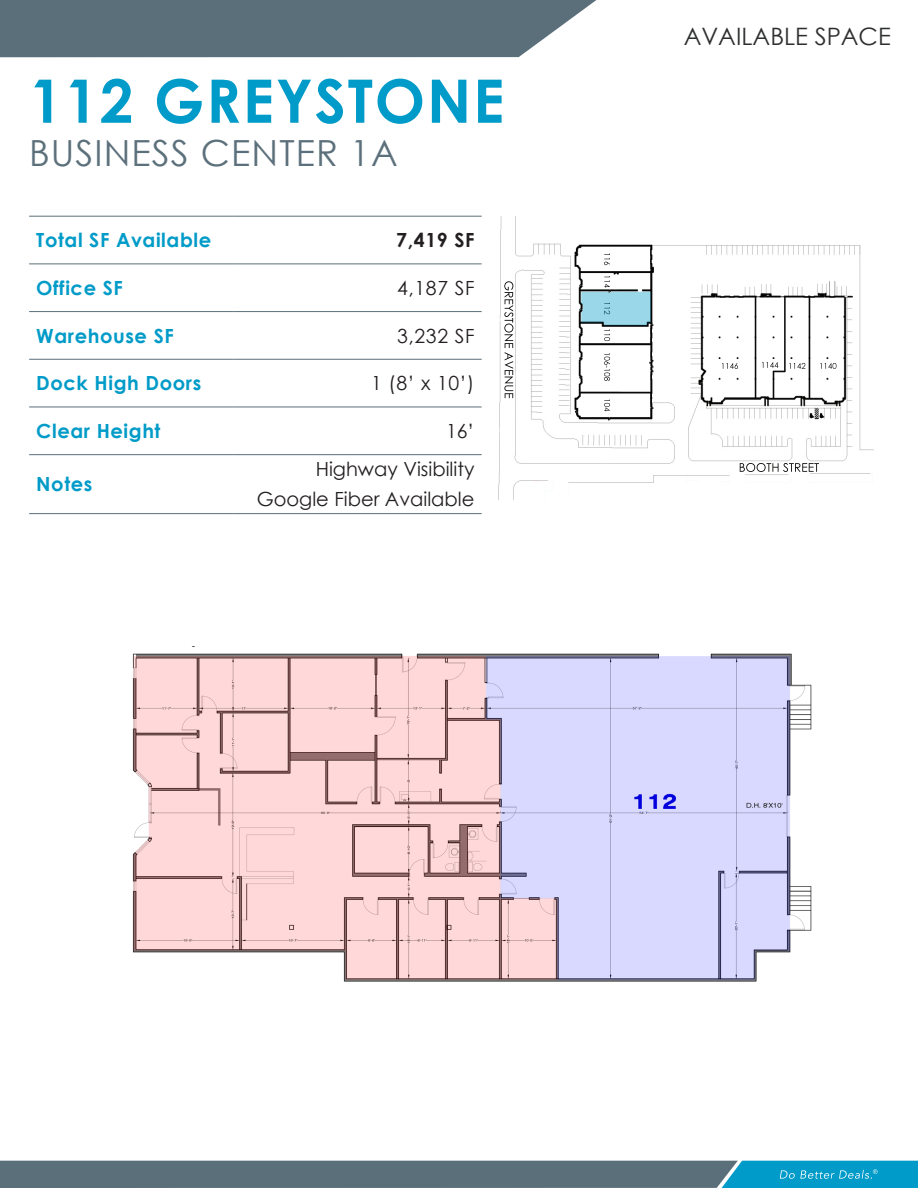
<style>
.page{position:relative;width:918px;height:1188px;background:#fff}
.page>*{position:absolute;margin:0;border:0;box-sizing:border-box;transform-origin:0 0}
.t1{font:700 60px "Century Gothic";letter-spacing:.03em;color:#009bc8}
.t2{font:36px "Century Gothic";letter-spacing:.03em;color:#5c707b}
.Bullets{font:24px "Century Gothic";color:#2e2f2f}
.t3{font:700 19.5px "Century Gothic";letter-spacing:.03em;color:#009bc8}
.t4{font:19.5px "Century Gothic";color:#231f20}
.t5{font:700 19.5px "Century Gothic";color:#231f20}
</style>
<div class="page">
<svg style="left:0;top:1161px;width:918px;height:27px;background:#4c798b"></svg>
<div style="left:0;top:0;width:596px;height:57px;background:#5b6f7b"></div>
<img style="left:132px;top:646px;width:680px;height:336px">
<svg style="left:29px;top:263px;width:453px;height:193px"></svg>
<hr style="left:29px;top:216px;width:205px;height:1px;background:#5b6f7b">
<hr style="left:29px;top:264px;width:205px;height:1px;background:#5b6f7b">
<hr style="left:234px;top:264px;width:248px;height:1px;background:#5b6f7b">
<hr style="left:29px;top:311px;width:205px;height:1px;background:#5b6f7b">
<hr style="left:234px;top:311px;width:248px;height:1px;background:#5b6f7b">
<hr style="left:29px;top:359px;width:205px;height:1px;background:#5b6f7b">
<hr style="left:234px;top:359px;width:248px;height:1px;background:#5b6f7b">
<hr style="left:29px;top:407px;width:205px;height:1px;background:#5b6f7b">
<hr style="left:234px;top:407px;width:248px;height:1px;background:#5b6f7b">
<hr style="left:29px;top:454px;width:205px;height:1px;background:#5b6f7b">
<hr style="left:234px;top:454px;width:248px;height:1px;background:#5b6f7b">
<hr style="left:29px;top:513px;width:205px;height:1px;background:#5b6f7b">
<hr style="left:234px;top:513px;width:248px;height:1px;background:#5b6f7b">
<hr style="left:234px;top:216px;width:248px;height:1px;background:#5b6f7b">
<img style="left:498px;top:216px;width:375px;height:283px">
<svg style="left:581px;top:292px;width:70px;height:33px;background:#93cedf"></svg>
<p class="t1" style="left:29px;top:55px;width:477px">112 GREYSTONE</p>
<p class="t2" style="left:29px;top:128px;width:370px">BUSINESS CENTER 1A</p>
<p class="t3" style="left:36px;top:225px;width:176px">Total SF Available</p>
<p class="t5" style="left:396px;top:225px;width:80px">7,419 SF</p>
<p class="t3" style="left:36px;top:273px;width:88px">Office SF</p>
<p class="t4" style="left:397px;top:274px;width:79px">4,187 SF</p>
<p class="t3" style="left:36px;top:321px;width:139px">Warehouse SF</p>
<p class="t4" style="left:397px;top:322px;width:79px">3,232 SF</p>
<p class="t3" style="left:36px;top:369px;width:166px">Dock High Doors</p>
<p class="t4" style="left:371px;top:370px;width:105px">1 (8’ x 10’)</p>
<p class="t3" style="left:36px;top:416px;width:126px">Clear Height</p>
<p class="t4" style="left:446px;top:417px;width:30px">16’</p>
<p class="t3" style="left:36px;top:470px;width:58px">Notes</p>
<p class="t4" style="left:316px;top:456px;width:160px">Highway Visibility</p>
<p class="t4" style="left:257px;top:486px;width:219px">Google Fiber Available</p>
<p class="Bullets" style="left:684px;top:20px;width:209px">AVAILABLE SPACE</p>
</div>
